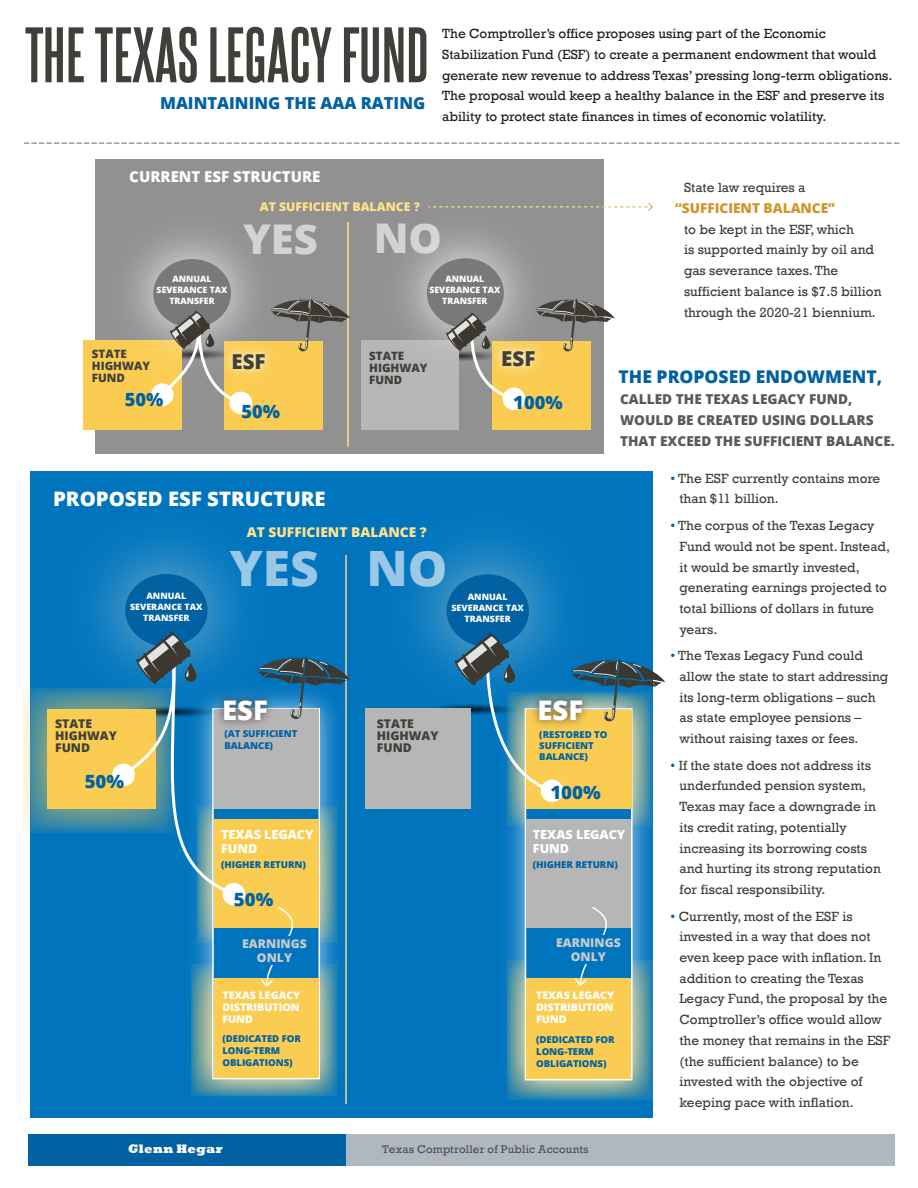
<style>
.page{position:relative;width:918px;height:1188px;background:#fff}
.page>*{position:absolute;margin:0;border:0;box-sizing:border-box;transform-origin:0 0}
.t1{font:700 66.75px "Steelfish Rg";color:#40403a}
.t2{font:800 48.75px "Open Sans";color:rgb(255 255 255/.6)}
.t3{font:800 41.1px "Open Sans";color:rgb(255 255 255/.6)}
.t4{font:800 27px "Open Sans";color:#fff}
.t5{font:800 20.55px "Open Sans";color:#40403a}
.t6{font:800 19.95px "Open Sans";color:#fff}
.t7{font:800 18.3px "Open Sans";color:#0062a3}
.t8{font:800 18.15px "Open Sans";color:#0062a3}
.t9{font:800 17.55px "Open Sans";color:#0062a3}
.t10{font:800 16.5px "Open Sans";color:#0062a3}
.t11{font:800 15px "Open Sans";color:#fff}
.t12{font:13.65px/20.7px "Rockwell";color:#40403a}
.t13{font:13.65px/20.7px "Rockwell";color:#231f20}
.t14{font:800 13.65px/20.7px "Open Sans";color:#5b5a5b}
.t15{font:800 13.65px "Open Sans";color:#d1952a}
.t16{font:800 13.5px "Open Sans";color:#ffe38c}
.t17{font:800 12.6px "Rockwell";letter-spacing:.025em;color:#fff}
.t18{font:800 12.45px/13.5px "Open Sans";letter-spacing:-.005em;color:#fff}
.t19{font:800 12px/12px "Open Sans";color:#40403a}
.t20{font:800 12px/13.5px "Open Sans";color:#cacbcc;text-align:center}
.t21{font:800 12px "Open Sans";color:#ffe38c}
.t22{font:800 11.55px/12px "Open Sans";color:#40403a}
.t23{font:11.4px "Rockwell";letter-spacing:.015em;color:#544e4c}
.t24{font:800 10.5px/12px "Open Sans";letter-spacing:-.005em;color:#fff;text-align:justify}
.t25{font:800 9.45px/12px "Open Sans";letter-spacing:-.005em;color:#0062a3}
.t26{font:800 8.7px/10.9px "Open Sans";color:#fff;text-align:center}
.s1{color:#0062a3}
</style>
<div class="page">
<div style="left:30px;top:471px;width:623px;height:647px;background:#0075be"></div>
<img style="left:507px;top:731px;width:146px;height:369px">
<div style="left:525px;top:708px;width:108px;height:372px;background:#0075be;border:2px solid #fff"></div>
<img style="left:191px;top:729px;width:156px;height:376px">
<div style="left:212px;top:708px;width:108px;height:371px;background:#0075be;border:2px solid #fff"></div>
<svg style="left:22px;top:688px;width:89px;height:144px;background:#7cabb0"></svg>
<svg style="left:24px;top:142px;width:875px;height:2px"></svg>
<div style="left:526px;top:819px;width:105px;height:108px;background:#b7b6b7"></div>
<div style="left:95px;top:159px;width:508px;height:295px;background:#929191"></div>
<div style="left:205px;top:1134px;width:690px;height:32px;background:#afb7c0"></div>
<div style="left:28px;top:1134px;width:318px;height:32px;background:#0062a3"></div>
<div style="left:47px;top:709px;width:108px;height:100px;background:#facd52"></div>
<div style="left:214px;top:819px;width:105px;height:109px;background:#facd52"></div>
<div style="left:214px;top:978px;width:105px;height:100px;background:#facd52"></div>
<div style="left:214px;top:710px;width:105px;height:99px;background:#b7b6b7"></div>
<img style="left:31px;top:536px;width:226px;height:206px">
<div style="left:125px;top:574px;width:83px;height:73px;background:#0062a3;border-radius:50%"></div>
<div style="left:366px;top:708px;width:105px;height:101px;background:#b7b6b7"></div>
<div style="left:526px;top:978px;width:105px;height:101px;background:#facd52"></div>
<div style="left:526px;top:710px;width:105px;height:99px;background:#facd52"></div>
<hr style="left:345px;top:555px;width:2px;height:549px;background:#f9d082">
<div style="left:83px;top:341px;width:99px;height:89px;background:#facd52"></div>
<div style="left:224px;top:342px;width:99px;height:88px;background:#facd52"></div>
<img style="left:86px;top:235px;width:168px;height:109px">
<div style="left:153px;top:259px;width:78px;height:69px;background:#7a7979;border-radius:50%"></div>
<img style="left:253px;top:338px;width:17px;height:37px">
<div style="left:361px;top:341px;width:98px;height:89px;background:#b7b6b7"></div>
<div style="left:492px;top:342px;width:99px;height:88px;background:#facd52"></div>
<img style="left:361px;top:206px;width:166px;height:136px">
<div style="left:427px;top:258px;width:77px;height:70px;background:#7a7979;border-radius:50%"></div>
<img style="left:526px;top:335px;width:12px;height:36px">
<hr style="left:347px;top:222px;width:2px;height:225px;background:#ffe38c">
<svg style="left:150px;top:310px;width:103px;height:105px"></svg>
<svg style="left:445px;top:312px;width:81px;height:99px"></svg>
<svg style="left:111px;top:631px;width:136px;height:276px"></svg>
<svg style="left:535px;top:299px;width:80px;height:63px"></svg>
<svg style="left:270px;top:299px;width:80px;height:63px"></svg>
<svg style="left:429px;top:203px;width:224px;height:8px"></svg>
<svg style="left:257px;top:657px;width:93px;height:72px"></svg>
<svg style="left:624px;top:661px;width:41px;height:70px"></svg>
<svg style="left:261px;top:907px;width:33px;height:80px"></svg>
<div style="left:227px;top:936px;width:82px;height:29px;background:#0075be"></div>
<svg style="left:575px;top:907px;width:54px;height:79px"></svg>
<div style="left:543px;top:935px;width:81px;height:29px;background:#0075be"></div>
<img style="left:365px;top:537px;width:259px;height:205px">
<div style="left:447px;top:574px;width:82px;height:73px;background:#0062a3;border-radius:50%"></div>
<svg style="left:454px;top:632px;width:111px;height:171px"></svg>
<img style="left:525px;top:683px;width:78px;height:58px">
<h1 class="t1" style="left:25px;top:14px;width:405px">THE TEXAS LEGACY FUND</h1>
<p class="t10" style="left:160px;top:91px;width:267px">MAINTAINING THE AAA RATING</p>
<p class="t13" style="left:442px;top:23px;width:452px">The Comptroller’s office proposes using part of the Economic Stabilization Fund (ESF) to create a permanent endowment that would generate new revenue to address Texas’ pressing long-term obligations.<br>The proposal would keep a healthy balance in the ESF and preserve its ability to protect state finances in times of economic volatility.</p>
<p class="t11" style="left:129px;top:165px;width:193px">CURRENT ESF STRUCTURE</p>
<p class="t26" style="left:157px;top:273px;width:72px">ANNUAL<br>SEVERANCE TAX<br>TRANSFER</p>
<p class="t21" style="left:260px;top:197px;width:162px">AT SUFFICIENT BALANCE ?</p>
<h3 class="t3" style="left:243px;top:208px;width:76px">YES</h3>
<h3 class="t3" style="left:374px;top:207px;width:70px">NO</h3>
<p class="t26" style="left:429px;top:273px;width:72px">ANNUAL<br>SEVERANCE TAX<br>TRANSFER</p>
<p class="t22" style="left:92px;top:348px;width:60px">STATE<br>HIGHWAY<br>FUND</p>
<h3 class="t8" style="left:125px;top:385px;width:40px">50%</h3>
<h3 class="t5" style="left:231px;top:346px;width:36px">ESF</h3>
<h3 class="t8" style="left:242px;top:398px;width:40px">50%</h3>
<p class="t22" style="left:369px;top:349px;width:60px">STATE<br>HIGHWAY<br>FUND</p>
<h3 class="t5" style="left:501px;top:343px;width:36px">ESF</h3>
<h3 class="t8" style="left:513px;top:389px;width:51px">100%</h3>
<p class="t12" style="left:684px;top:178px;width:123px">State law requires a</p>
<p class="t15" style="left:675px;top:198px;width:162px">“SUFFICIENT BALANCE”</p>
<p class="t12" style="left:684px;top:219px;width:199px">to be kept in the ESF, which<br>is supported mainly by oil and gas severance taxes. The sufficient balance is $7.5 billion through the 2020-21 biennium.</p>
<p class="t9" style="left:619px;top:364px;width:265px">THE PROPOSED ENDOWMENT,</p>
<p class="t14" style="left:620px;top:388px;width:276px">CALLED THE TEXAS LEGACY FUND,<br>WOULD BE CREATED USING DOLLARS<br>THAT EXCEED THE SUFFICIENT BALANCE.</p>
<h3 class="t6" style="left:53px;top:483px;width:274px">PROPOSED ESF STRUCTURE</h3>
<p class="t16" style="left:247px;top:522px;width:182px">AT SUFFICIENT BALANCE ?</p>
<p class="t26" style="left:130px;top:590px;width:74px">ANNUAL<br>SEVERANCE TAX<br>TRANSFER</p>
<h2 class="t2" style="left:230px;top:531px;width:219px">YES NO</h2>
<p class="t26" style="left:451px;top:591px;width:74px">ANNUAL<br>SEVERANCE TAX<br>TRANSFER</p>
<p class="t19" style="left:55px;top:717px;width:63px">STATE<br>HIGHWAY<br>FUND</p>
<h3 class="t7" style="left:85px;top:767px;width:41px">50%</h3>
<h3 class="t4" style="left:222px;top:689px;width:47px">ESF</h3>
<p class="t25" style="left:224px;top:727px;width:75px">(AT SUFFICIENT<br>BALANCE)</p>
<p class="t19" style="left:377px;top:717px;width:63px">STATE<br>HIGHWAY<br>FUND</p>
<h3 class="t4" style="left:538px;top:689px;width:47px">ESF</h3>
<p class="t25" style="left:539px;top:728px;width:70px;line-height:11.2px">(RESTORED TO<br>SUFFICIENT<br>BALANCE)</p>
<h3 class="t7" style="left:550px;top:779px;width:52px">100%</h3>
<p class="t18" style="left:221px;top:827px;width:94px">TEXAS LEGACY<br>FUND</p>
<p class="t25" style="left:221px;top:858px;width:86px">(HIGHER RETURN)</p>
<p class="t18" style="left:533px;top:827px;width:94px">TEXAS LEGACY<br>FUND</p>
<p class="t25" style="left:533px;top:859px;width:86px">(HIGHER RETURN)</p>
<h3 class="t7" style="left:234px;top:886px;width:41px">50%</h3>
<p class="t20" style="left:242px;top:937px;width:66px">EARNINGS<br>ONLY</p>
<p class="t20" style="left:556px;top:936px;width:66px">EARNINGS<br>ONLY</p>
<p class="t24" style="left:222px;top:989px;width:79px">TEXAS LEGACY DISTRIBUTION FUND</p>
<p class="t25" style="left:222px;top:1033px;width:80px">(DEDICATED FOR<br>LONG-TERM<br>OBLIGATIONS)</p>
<p class="t24" style="left:536px;top:989px;width:79px">TEXAS LEGACY DISTRIBUTION FUND</p>
<p class="t25" style="left:536px;top:1033px;width:80px">(DEDICATED FOR<br>LONG-TERM<br>OBLIGATIONS)</p>
<p class="t17" style="left:128px;top:1142px;width:96px">Glenn Hegar</p>
<p class="t23" style="left:382px;top:1142px;width:208px">Texas Comptroller of Public Accounts</p>
<p class="t12" style="left:680px;top:468px;width:202px;text-indent:-9px"><span class="s1">•</span> The ESF currently contains more than $11 billion.</p>
<p class="t12" style="left:680px;top:515px;width:212px;text-indent:-9px"><span class="s1">•</span> The corpus of the Texas Legacy<br>Fund would not be spent. Instead, it would be smartly invested, generating earnings projected to total billions of dollars in future years.</p>
<p class="t12" style="left:680px;top:646px;width:210px;text-indent:-9px"><span class="s1">•</span> The Texas Legacy Fund could allow the state to start addressing its long-term obligations – such as state employee pensions – without raising taxes or fees.</p>
<p class="t12" style="left:680px;top:755px;width:203px;text-indent:-9px"><span class="s1">•</span> If the state does not address its underfunded pension system,<br>Texas may face a downgrade in its credit rating, potentially increasing its borrowing costs and hurting its strong reputation for fiscal responsibility.</p>
<p class="t12" style="left:680px;top:906px;width:212px;text-indent:-9px"><span class="s1">•</span> Currently, most of the ESF is invested in a way that does not even keep pace with inflation. In addition to creating the Texas<br>Legacy Fund, the proposal by the<br>Comptroller’s office would allow the money that remains in the ESF (the sufficient balance) to be invested with the objective of keeping pace with inflation.</p>
</div>
